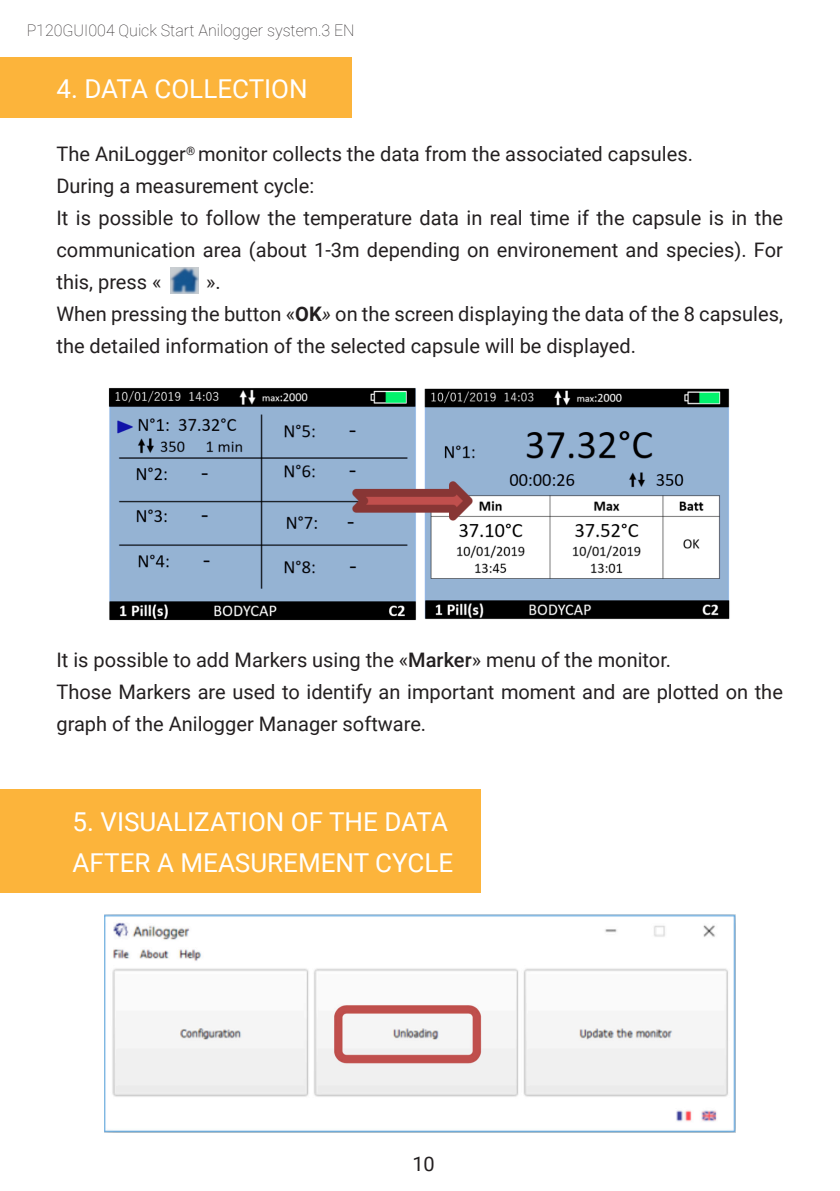
<style>
.page{position:relative;width:840px;height:1191px;background:#fff}
.page>*{position:absolute;margin:0;border:0;box-sizing:border-box;transform-origin:0 0}
.t1{font:26px "Roboto";color:#fff}
.t2{font:20px/32px "Roboto";color:#231f20}
.t3{font:100 16px "Roboto";color:#231f20}
.s1{font-weight:700}
.s2{font-style:italic}
.s3{font-weight:500}
</style>
<div class="page">
<div style="left:0;top:57px;width:351px;height:61px;background:#fcb43b"></div>
<img style="left:170px;top:268px;width:29px;height:25px">
<img style="left:108px;top:388px;width:622px;height:233px">
<img style="left:105px;top:914px;width:629px;height:218px">
<div style="left:0;top:789px;width:480px;height:104px;background:#fcb43b"></div>
<p class="t3" style="left:27px;top:19px;width:329px">P120GUI004 Quick Start Anilogger system.3 EN</p>
<p class="t1" style="left:56px;top:71px;width:253px">4. DATA COLLECTION</p>
<p class="t2" style="left:56px;top:137px;width:637px">The AniLogger<sup>®</sup> monitor collects the data from the associated capsules.</p>
<p class="t2" style="left:56px;top:169px;width:259px">During a measurement cycle:</p>
<p class="t2" style="left:56px;top:201px;width:727px;text-align:justify">It is possible to follow the temperature data in real time if the capsule is in the communication area (about 1-3m depending on environement and species). For this, press «</p>
<p class="t2" style="left:206px;top:265px;width:16px">».</p>
<p class="t2" style="left:56px;top:297px;width:727px">When pressing the button «<span class="s1">OK</span><span class="s2">»</span> on the screen displaying the data of the 8 capsules, the detailed information of the selected capsule will be displayed.</p>
<p class="t2" style="left:56px;top:643px;width:616px">It is possible to add Markers using the «<span class="s3">Marker</span>» menu of the monitor.</p>
<p class="t2" style="left:56px;top:675px;width:727px">Those Markers are used to identify an important moment and are plotted on the graph of the Anilogger Manager software.</p>
<p class="t1" style="left:73px;top:803px;width:377px">5. VISUALIZATION OF THE DATA</p>
<p class="t1" style="left:73px;top:844px;width:382px">AFTER A MEASUREMENT CYCLE</p>
<p class="t2" style="left:412px;top:1147px;width:24px">10</p>
</div>
